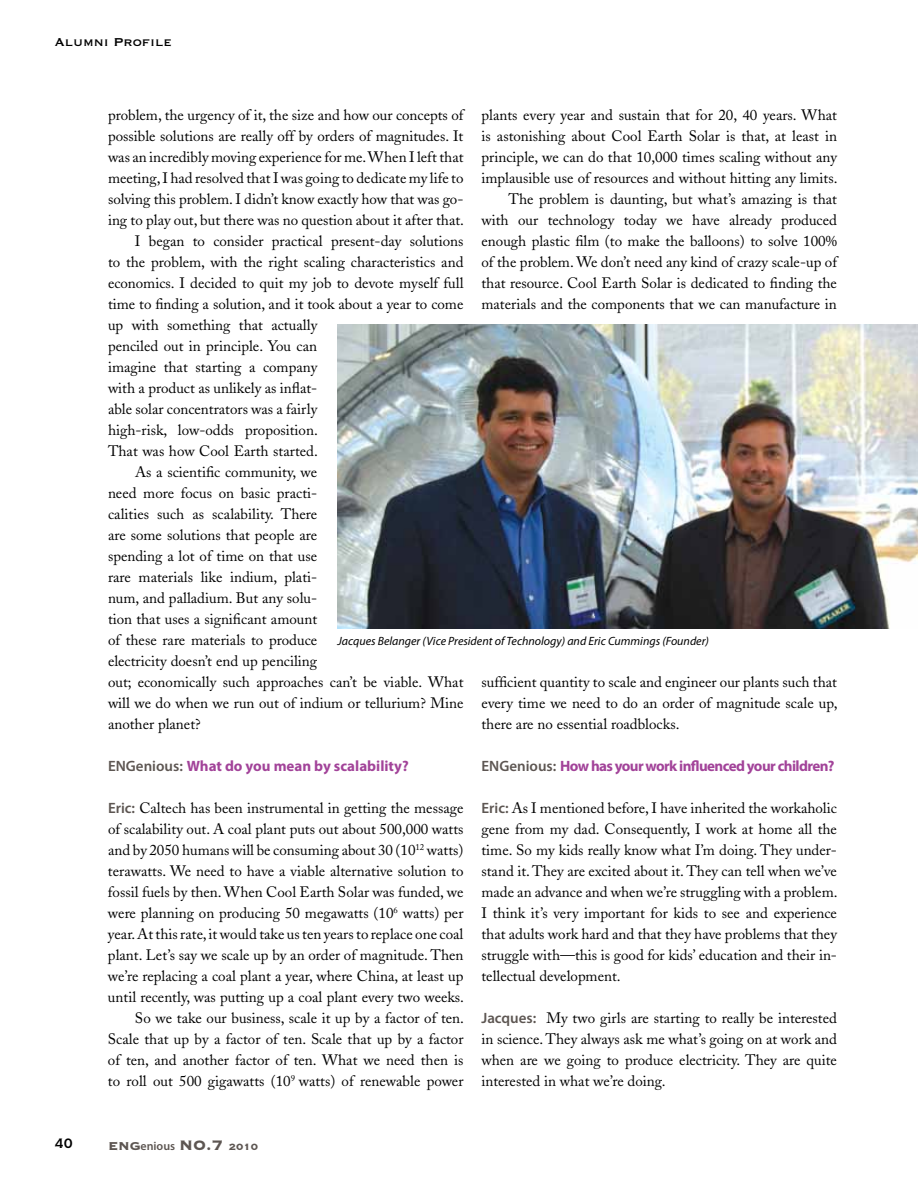
<style>
.page{position:relative;width:918px;height:1188px;background:#fff}
.page>*{position:absolute;margin:0;border:0;box-sizing:border-box;transform-origin:0 0}
.t1{font:18px "Copperplate Thirty BC";color:#000}
.t2{font:15px/21px "Adobe Caslon";color:#000;text-align:justify}
.t3{font:700 15px "Myriad Pro";letter-spacing:-.04em;color:#a24399}
.t4{font:700 15px "Myriad Pro";color:#a24399}
.t5{font:15px "Copperplate Thirty One BC";color:#000}
.t6{font:italic 12px "Myriad Pro";color:#000}
.t7{font:600 12px "Myriad Pro";color:#5d5652}
.s1{font-weight:600;color:#5d5652}
.s2{font-family:"Myriad Pro";font-weight:600;color:#5d5652}
.s3{font-family:"Copperplate Thirty Three BC";font-weight:400;font-size:15px}
.s4{font-family:"Copperplate Thirty Three BC";font-weight:400;font-size:18px}
.s5{font-family:"Copperplate Thirty Three BC";font-weight:400}
</style>
<div class="page">
<img style="left:338px;top:324px;width:580px;height:305px">
<p class="t5" style="left:55px;top:34px;width:119px">Alumni Profile</p>
<p class="t2" style="left:108px;top:104px;width:357px">problem, the urgency of it, the size and how our concepts of</p>
<p class="t2" style="left:108px;top:125px;width:357px">possible solutions are really off by orders of magnitudes. It</p>
<p class="t2" style="left:108px;top:146px;width:357px">was an incredibly moving experience for me. When I left that</p>
<p class="t2" style="left:108px;top:167px;width:357px">meeting, I had resolved that I was going to dedicate my life to</p>
<p class="t2" style="left:108px;top:188px;width:357px">solving this problem. I didn’t know exactly how that was go-</p>
<p class="t2" style="left:108px;top:209px;width:358px">ing to play out, but there was no question about it after that.</p>
<p class="t2" style="left:135px;top:230px;width:330px">I began to consider practical present-day solutions</p>
<p class="t2" style="left:108px;top:251px;width:357px">to the problem, with the right scaling characteristics and</p>
<p class="t2" style="left:108px;top:272px;width:357px">economics. I decided to quit my job to devote myself full</p>
<p class="t2" style="left:108px;top:293px;width:357px">time to finding a solution, and it took about a year to come</p>
<p class="t2" style="left:108px;top:314px;width:211px">up with something that actually</p>
<p class="t2" style="left:108px;top:335px;width:211px">penciled out in principle. You can</p>
<p class="t2" style="left:108px;top:356px;width:211px">imagine that starting a company</p>
<p class="t2" style="left:108px;top:377px;width:211px">with a product as unlikely as inflat-</p>
<p class="t2" style="left:108px;top:398px;width:211px">able solar concentrators was a fairly</p>
<p class="t2" style="left:108px;top:419px;width:211px">high-risk, low-odds proposition.</p>
<p class="t2" style="left:108px;top:440px;width:211px">That was how Cool Earth started.</p>
<p class="t2" style="left:135px;top:461px;width:184px">As a scientific community, we</p>
<p class="t2" style="left:108px;top:482px;width:211px">need more focus on basic practi-</p>
<p class="t2" style="left:108px;top:503px;width:211px">calities such as scalability. There</p>
<p class="t2" style="left:108px;top:524px;width:211px">are some solutions that people are</p>
<p class="t2" style="left:108px;top:545px;width:211px">spending a lot of time on that use</p>
<p class="t2" style="left:108px;top:566px;width:211px">rare materials like indium, plati-</p>
<p class="t2" style="left:108px;top:587px;width:211px">num, and palladium. But any solu-</p>
<p class="t2" style="left:108px;top:608px;width:211px">tion that uses a significant amount</p>
<p class="t2" style="left:108px;top:629px;width:211px">of these rare materials to produce</p>
<p class="t2" style="left:108px;top:650px;width:211px">electricity doesn’t end up penciling</p>
<p class="t2" style="left:108px;top:671px;width:357px">out; economically such approaches can’t be viable. What</p>
<p class="t2" style="left:108px;top:692px;width:357px">will we do when we run out of indium or tellurium? Mine</p>
<p class="t2" style="left:108px;top:713px;width:94px">another planet?</p>
<p class="t4" style="left:108px;top:756px;width:302px"><span class="s1">ENGenious:</span> What do you mean by scalability?</p>
<p class="t2" style="left:108px;top:797px;width:358px;text-align:right"><span class="s2">Eric:</span> Caltech has been instrumental in getting the message of scalability out. A coal plant puts out about 500,000 watts and by 2050 humans will be consuming about 30 (10<sup>12</sup> watts) terawatts. We need to have a viable alternative solution to fossil fuels by then. When Cool Earth Solar was funded, we were planning on producing 50 megawatts (10<sup>6</sup> watts) per year. At this rate, it would take us ten years to replace one coal plant. Let’s say we scale up by an order of magnitude. Then we’re replacing a coal plant a year, where China, at least up until recently, was putting up a coal plant every two weeks.<br>So we take our business, scale it up by a factor of ten.<br>Scale that up by a factor of ten. Scale that up by a factor of ten, and another factor of ten. What we need then is to roll out 500 gigawatts (10<sup>9</sup> watts) of renewable power</p>
<p class="t2" style="left:482px;top:104px;width:358px;text-align:right">plants every year and sustain that for 20, 40 years. What is astonishing about Cool Earth Solar is that, at least in principle, we can do that 10,000 times scaling without any implausible use of resources and without hitting any limits.<br>The problem is daunting, but what’s amazing is that with our technology today we have already produced enough plastic film (to make the balloons) to solve 100% of the problem. We don’t need any kind of crazy scale-up of that resource. Cool Earth Solar is dedicated to finding the materials and the components that we can manufacture in</p>
<p class="t6" style="left:338px;top:634px;width:373px">Jacques Belanger (Vice President of Technology) and Eric Cummings (Founder)</p>
<p class="t2" style="left:482px;top:671px;width:358px">sufficient quantity to scale and engineer our plants such that every time we need to do an order of magnitude scale up, there are no essential roadblocks.</p>
<p class="t3" style="left:482px;top:756px;width:355px"><span class="s1">ENGenious:</span> How has your work influenced your children?</p>
<p class="t2" style="left:482px;top:797px;width:358px"><span class="s2">Eric:</span> As I mentioned before, I have inherited the workaholic gene from my dad. Consequently, I work at home all the time. So my kids really know what I’m doing. They under&shy;stand it. They are excited about it. They can tell when we’ve made an advance and when we’re struggling with a problem.<br>I think it’s very important for kids to see and experience that adults work hard and that they have problems that they struggle with—this is good for kids’ education and their in&shy;tellectual development.</p>
<p class="t2" style="left:482px;top:1007px;width:357px"><span class="s2">Jacques:</span> My two girls are starting to really be interested in science. They always ask me what’s going on at work and when are we going to produce electricity. They are quite interested in what we’re doing.</p>
<p class="t1" style="left:55px;top:1135px;width:19px">40</p>
<p class="t7" style="left:108px;top:1138px;width:151px"><span class="s3">ENG</span>enious <span class="s4">NO.7</span> <span class="s5">2010</span></p>
</div>
